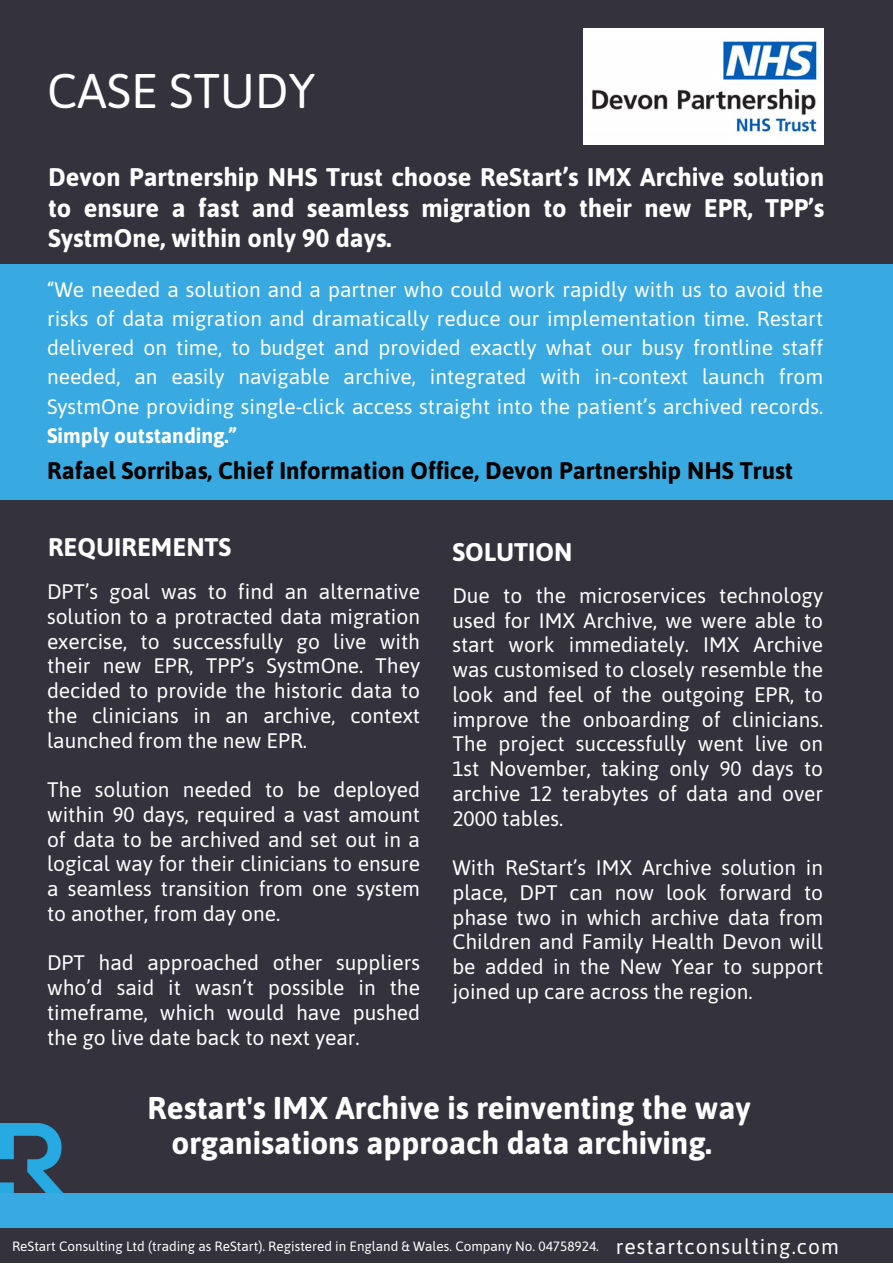
<style>
.page{position:relative;width:893px;height:1264px;background:#fff}
.page>*{position:absolute;margin:0;border:0;box-sizing:border-box;transform-origin:0 0}
.t1{font:48.6px "Asap";color:#fff}
.t2{font:700 31.5px/34.8px "Asap";color:#fff;text-align:center}
.t3{font:700 25.5px/30.3px "Asap";color:#fff;text-align:justify}
.t4{font:700 24px "Asap";color:#000}
.t5{font:21px/24.8px "Asap";color:#fff;text-align:justify}
.t6{font:21px "Asap";letter-spacing:.05em;color:#fff}
.t7{font:13.5px "Asap";color:#fff}
.s1{font-weight:700}
</style>
<div class="page">
<div style="left:0;top:0;width:892px;height:1262px;background:#34323d"></div>
<img style="left:0;top:1123px;width:63px;height:70px">
<div style="left:0;top:1193px;width:892px;height:34px;background:#38aae1"></div>
<img style="left:583px;top:29px;width:240px;height:116px">
<div style="left:0;top:264px;width:892px;height:235px;background:#38aae1"></div>
<p class="t1" style="left:47px;top:62px;width:270px">CASE STUDY</p>
<p class="t3" style="left:48px;top:162px;width:777px">Devon Partnership NHS Trust choose ReStart’s IMX Archive solution to ensure a fast and seamless migration to their new EPR, TPP’s SystmOne, within only 90 days.</p>
<p class="t5" style="left:47px;top:274px;width:777px;line-height:29.2px">“We needed a solution and a partner who could work rapidly with us to avoid the risks of data migration and dramatically reduce our implementation time. Restart delivered on time, to budget and provided exactly what our busy frontline staff needed, an easily navigable archive, integrated with in-context launch from SystmOne providing single-click access straight into the patient’s archived records.<br><span class="s1">Simply outstanding.”</span></p>
<p class="t4" style="left:47px;top:456px;width:747px">Rafael Sorribas, Chief Information Office, Devon Partnership NHS Trust</p>
<p class="t3" style="left:48px;top:532px;width:185px">REQUIREMENTS</p>
<p class="t5" style="left:47px;top:579px;width:374px">DPT’s goal was to find an alternative solution to a protracted data migration exercise, to successfully go live with their new EPR, TPP’s SystmOne. They decided to provide the historic data to the clinicians in an archive, context launched from the new EPR.</p>
<p class="t5" style="left:47px;top:777px;width:374px">The solution needed to be deployed within 90 days, required a vast amount of data to be archived and set out in a logical way for their clinicians to ensure a seamless transition from one system to another, from day one.</p>
<p class="t5" style="left:47px;top:950px;width:374px">DPT had approached other suppliers who’d said it wasn’t possible in the timeframe, which would have pushed the go live date back to next year.</p>
<p class="t3" style="left:452px;top:537px;width:121px">SOLUTION</p>
<p class="t5" style="left:452px;top:583px;width:372px">Due to the microservices technology used for IMX Archive, we were able to start work immediately. IMX Archive was customised to closely resemble the look and feel of the outgoing EPR, to improve the onboarding of clinicians.<br>The project successfully went live on 1st November, taking only 90 days to archive 12 terabytes of data and over 2000 tables.</p>
<p class="t5" style="left:452px;top:855px;width:372px">With ReStart’s IMX Archive solution in place, DPT can now look forward to phase two in which archive data from Children and Family Health Devon will be added in the New Year to support joined up care across the region.</p>
<p class="t2" style="left:148px;top:1090px;width:604px">Restart's IMX Archive is reinventing the way organisations approach data archiving.</p>
<p class="t7" style="left:12px;top:1238px;width:588px">ReStart Consulting Ltd (trading as ReStart). Registered in England &amp; Wales. Company No. 04758924.</p>
<p class="t6" style="left:615px;top:1234px;width:225px">restartconsulting.com</p>
</div>
